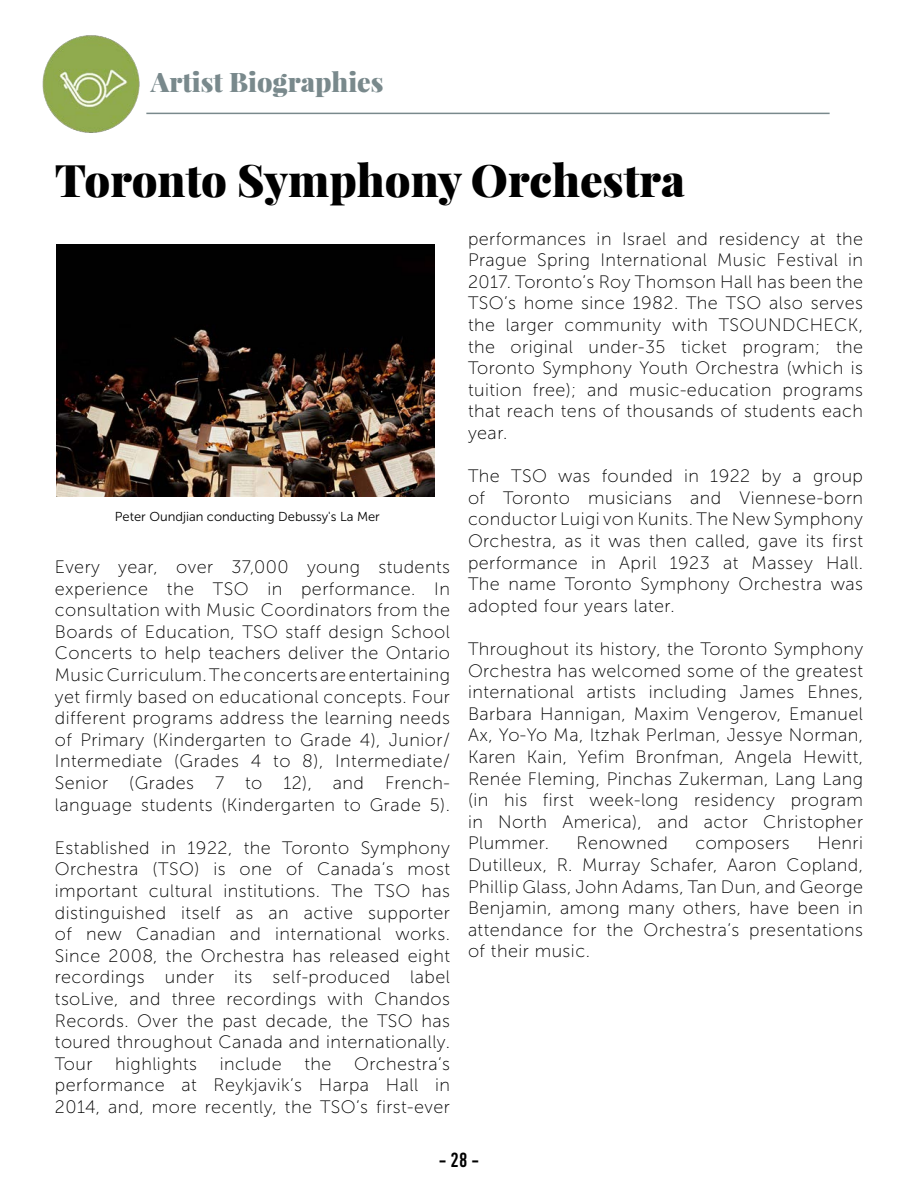
<style>
.page{position:relative;width:918px;height:1188px;background:#fff}
.page>*{position:absolute;margin:0;border:0;box-sizing:border-box;transform-origin:0 0}
.t1{font:900 45px "Playfair Display";color:#000}
.t2{font:900 27px "Playfair Display";color:#79898c}
.t3{font:500 condensed 21px "DIN Next LT Pro";color:#000}
.t4{font:18px/21.6px "Museo Sans 100";letter-spacing:.025em;color:#000;text-align:justify}
.t5{font:12.9px "Museo Sans 300";color:#000}
</style>
<div class="page">
<img style="left:42px;top:35px;width:98px;height:98px">
<img style="left:56px;top:244px;width:378px;height:253px">
<hr style="left:146px;top:113px;width:684px;height:1px;background:#79898c">
<h2 class="t2" style="left:151px;top:65px;width:234px">Artist Biographies</h2>
<h1 class="t1" style="left:55px;top:152px;width:632px">Toronto Symphony Orchestra</h1>
<p class="t5" style="left:115px;top:509px;width:267px">Peter Oundjian conducting Debussy's La Mer</p>
<p class="t4" style="left:55px;top:556px;width:397px">Every year, over 37,000 young students experience the TSO in performance. In consultation with Music Coordinators from the Boards of Education, TSO staff design School Concerts to help teachers deliver the Ontario Music Curriculum. The concerts are entertaining yet firmly based on educational concepts. Four different programs address the learning needs of Primary (Kindergarten to Grade 4), Junior/ Intermediate (Grades 4 to 8), Intermediate/ Senior (Grades 7 to 12), and French&shy;language students (Kindergarten to Grade 5).</p>
<p class="t4" style="left:55px;top:837px;width:397px">Established in 1922, the Toronto Symphony Orchestra (TSO) is one of Canada’s most important cultural institutions. The TSO has distinguished itself as an active supporter of new Canadian and international works.<br>Since 2008, the Orchestra has released eight recordings under its self-produced label tsoLive, and three recordings with Chandos Records. Over the past decade, the TSO has toured throughout Canada and internationally.<br>Tour</p>
<p class="t4" style="left:55px;top:1053px;width:397px;text-indent:299px">Orchestra’s performance at Reykjavik’s Harpa Hall in 2014, and, more recently, the TSO’s first-ever</p>
<p class="t4" style="left:115px;top:1053px;width:83px">highlights</p>
<p class="t4" style="left:220px;top:1053px;width:64px">include</p>
<p class="t4" style="left:304px;top:1053px;width:29px">the</p>
<p class="t4" style="left:468px;top:228px;width:397px">performances in Israel and residency at the Prague Spring International Music Festival in 2017. Toronto’s Roy Thomson Hall has been the TSO’s home since 1982. The TSO also serves the larger community with TSOUNDCHECK, the original under-35 ticket program; the Toronto Symphony Youth Orchestra (which is tuition free); and music-education programs that reach tens of thousands of students each year.</p>
<p class="t4" style="left:468px;top:465px;width:397px">The TSO was founded in 1922 by a group of Toronto musicians and Viennese-born conductor Luigi von Kunits. The New Symphony Orchestra, as it was then called, gave its first performance in April 1923 at Massey Hall.<br>The name Toronto Symphony Orchestra was adopted four years later.</p>
<p class="t4" style="left:468px;top:638px;width:397px">Throughout its history, the Toronto Symphony Orchestra has welcomed some of the greatest international artists including James Ehnes, Barbara Hannigan, Maxim Vengerov, Emanuel Ax, Yo-Yo Ma, Itzhak Perlman, Jessye Norman, Karen Kain, Yefim Bronfman, Angela Hewitt, Renée Fleming, Pinchas Zukerman, Lang Lang (in his first week-long residency program in North America), and actor Christopher Plummer.</p>
<p class="t4" style="left:468px;top:833px;width:397px;text-indent:349px">Henri Dutilleux, R. Murray Schafer, Aaron Copland, Phillip Glass, John Adams, Tan Dun, and George Benjamin, among many others, have been in attendance for the Orchestra’s presentations of their music.</p>
<p class="t4" style="left:577px;top:833px;width:93px">Renowned</p>
<p class="t4" style="left:695px;top:833px;width:96px">composers</p>
<p class="t3" style="left:439px;top:1148px;width:42px">- 28 -</p>
</div>
